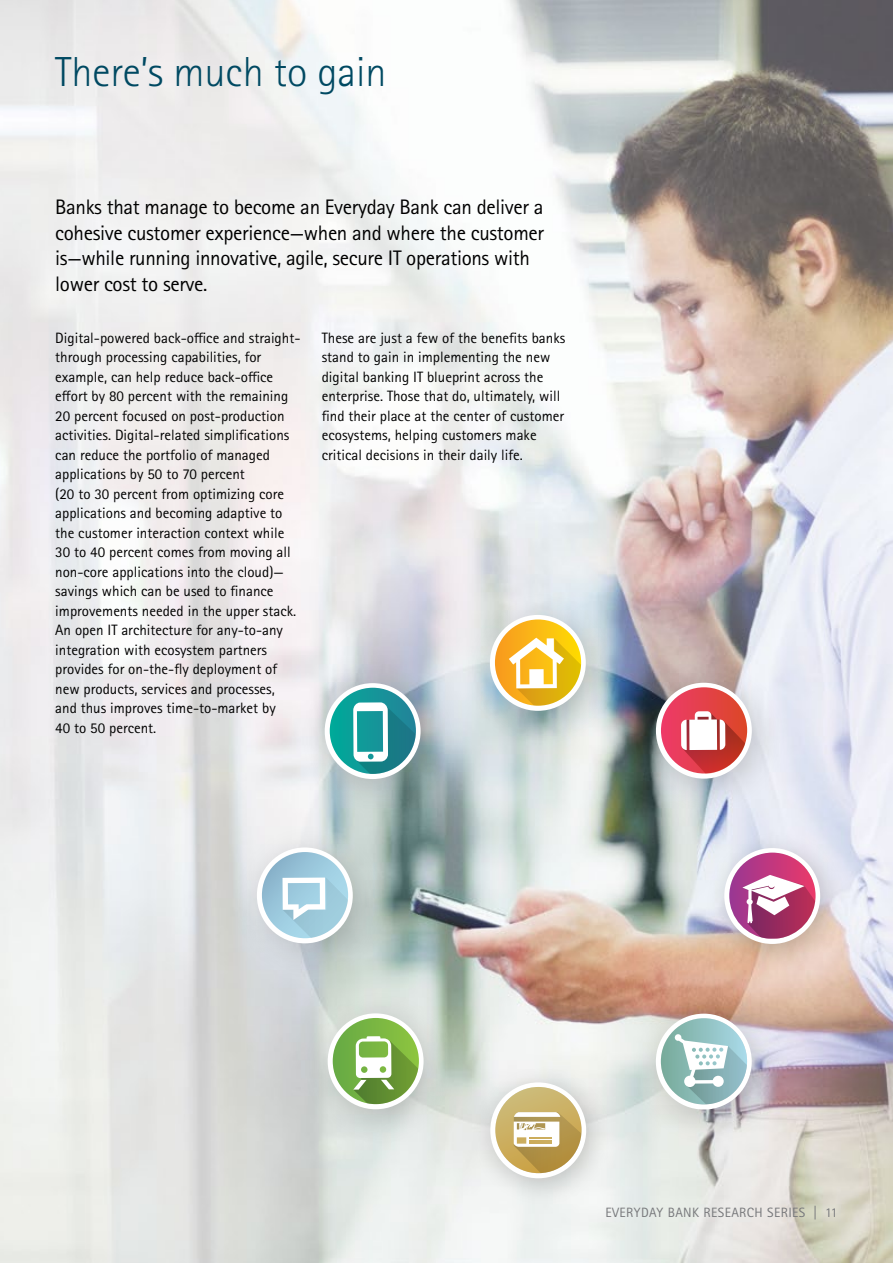
<style>
.page{position:relative;width:893px;height:1263px;background:#fff}
.page>*{position:absolute;margin:0;border:0;box-sizing:border-box;transform-origin:0 0}
.t1{font:300 42px "Rotis Sans Seriffor ACN";color:#004962}
.t2{font:21px/25.5px "Rotis Sans Seriffor ACN";letter-spacing:-.015em;color:#000}
.t3{font:15px/19.5px "Rotis Sans Seriffor ACN";color:#000}
.t4{font:13.5px "Rotis Sans Seriffor ACN";letter-spacing:.03em;color:#77787b}
</style>
<div class="page">
<img style="left:0;top:0;width:893px;height:1263px">
<img style="left:696px;top:821px;width:160px;height:160px">
<div style="left:724px;top:848px;width:96px;height:96px;background:#fff;border-radius:50%"></div>
<svg style="left:729px;top:853px;width:87px;height:86px"></svg>
<img style="left:462px;top:1055px;width:160px;height:160px">
<div style="left:490px;top:1082px;width:96px;height:96px;background:#fff;border-radius:50%"></div>
<svg style="left:495px;top:1087px;width:87px;height:86px"></svg>
<img style="left:219px;top:811px;width:181px;height:181px">
<div style="left:257px;top:847px;width:96px;height:96px;background:#fff;border-radius:50%"></div>
<svg style="left:262px;top:852px;width:86px;height:86px"></svg>
<img style="left:452px;top:579px;width:181px;height:181px">
<div style="left:490px;top:615px;width:96px;height:96px;background:#fff;border-radius:50%"></div>
<svg style="left:495px;top:619px;width:86px;height:87px"></svg>
<img style="left:290px;top:977px;width:181px;height:181px">
<div style="left:327px;top:1013px;width:97px;height:96px;background:#fff;border-radius:50%"></div>
<svg style="left:333px;top:1018px;width:86px;height:86px"></svg>
<img style="left:618px;top:977px;width:181px;height:181px">
<svg style="left:656px;top:1013px;width:96px;height:97px"></svg>
<svg style="left:661px;top:1018px;width:86px;height:86px"></svg>
<img style="left:618px;top:646px;width:181px;height:181px">
<div style="left:656px;top:682px;width:96px;height:97px;background:#fff;border-radius:50%"></div>
<svg style="left:661px;top:687px;width:86px;height:87px"></svg>
<img style="left:287px;top:647px;width:181px;height:181px">
<div style="left:325px;top:683px;width:96px;height:96px;background:#fff;border-radius:50%"></div>
<svg style="left:330px;top:688px;width:86px;height:86px"></svg>
<h1 class="t1" style="left:55px;top:47px;width:333px">There’s much to gain</h1>
<h2 class="t2" style="left:55px;top:195px;width:490px">Banks that manage to become an Everyday Bank can deliver a cohesive customer experience—when and where the customer is—while running innovative, agile, secure IT operations with lower cost to serve.</h2>
<p class="t3" style="left:55px;top:328px;width:247px">Digital-powered back-office and straight&shy;through processing capabilities, for example, can help reduce back-office effort by 80 percent with the remaining 20 percent focused on post-production activities. Digital-related simplifications can reduce the portfolio of managed applications by 50 to 70 percent<br>(20 to 30 percent from optimizing core applications and becoming adaptive to the customer interaction context while 30 to 40 percent comes from moving all non-core applications into the cloud)— savings which can be used to finance improvements needed in the upper stack.<br>An open IT architecture for any-to-any integration with ecosystem partners provides for on-the-fly deployment of new products, services and processes,<br>and thus improves time-to-market by<br>40 to 50 percent.</p>
<p class="t3" style="left:322px;top:328px;width:245px">These are just a few of the benefits banks stand to gain in implementing the new digital banking IT blueprint across the enterprise. Those that do, ultimately, will find their place at the center of customer ecosystems, helping customers make critical decisions in their daily life.</p>
<p class="t4" style="left:605px;top:1205px;width:234px">EVERYDAY BANK RESEARCH SERIES | 11</p>
</div>
